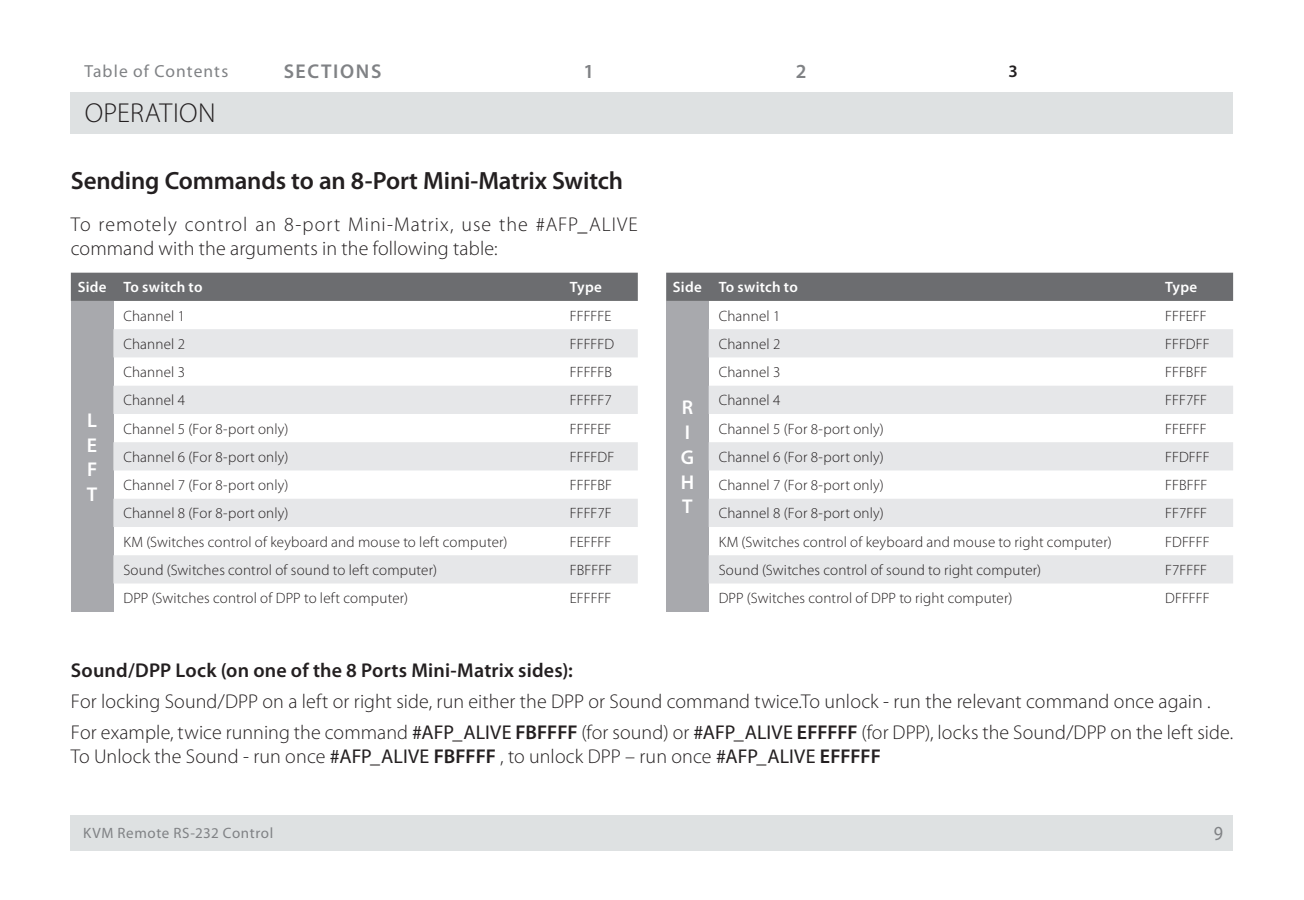
<style>
.page{position:relative;width:1304px;height:900px;background:#fff}
.page>*{position:absolute;margin:0;border:0;box-sizing:border-box;transform-origin:0 0}
.t1{font:300 27.5px "Myriad Pro";color:#231f20}
.Headers{font:600 25px "Myriad Pro";letter-spacing:-.01em;color:#231f20}
.body_plain{font:300 20px/24px "Myriad Pro";letter-spacing:.01em;color:#231f20}
.Body_heads{font:600 20px "Myriad Pro";letter-spacing:.01em;color:#231f20}
.t2{font:600 20px "Myriad Pro";letter-spacing:.08em;color:#808285}
.Body_Illustrations{font:600 20px "Myriad Pro";color:#fff}
.t3{font:20px "Myriad Pro";color:#808285;scale:.9 1}
.t4{font:17.5px "Myriad Pro";letter-spacing:.06em;color:#808285}
.t5{font:600 17.5px "Myriad Pro";color:#231f20}
.Body_Illustrations-2{font:300 15px "Myriad Pro";letter-spacing:.015em;color:#231f20}
.Body_Illustrations-3{font:600 15px "Myriad Pro";letter-spacing:.015em;color:#fff}
.t6{font:15px "Myriad Pro";letter-spacing:.04em;color:#808285}
.s1{font-weight:400}
.s2{font-weight:600}
</style>
<div class="page">
<div style="left:71px;top:92px;width:1162px;height:42px;background:#dee1e2"></div>
<div style="left:71px;top:815px;width:1162px;height:35px;background:#dee1e2"></div>
<div style="left:71px;top:273px;width:567px;height:28px;background:#6c6d70"></div>
<div style="left:71px;top:301px;width:42px;height:311px;background:#a8a9ad"></div>
<svg style="left:113px;top:329px;width:525px;height:255px;fill:#e6e7e9"></svg>
<div style="left:666px;top:273px;width:567px;height:28px;background:#6c6d70"></div>
<div style="left:666px;top:301px;width:43px;height:311px;background:#a8a9ad"></div>
<svg style="left:709px;top:329px;width:524px;height:255px;fill:#e6e7e9"></svg>
<p class="t4" style="left:84px;top:61px;width:145px">Table of Contents</p>
<h3 class="t2" style="left:284px;top:59px;width:99px">SECTIONS</h3>
<h3 class="t2" style="left:583px;top:59px;width:12px">1</h3>
<h3 class="t2" style="left:796px;top:59px;width:12px">2</h3>
<p class="t5" style="left:1008px;top:60px;width:11px">3</p>
<h1 class="t1" style="left:85px;top:98px;width:90px">Operation</h1>
<p class="Headers" style="left:71px;top:165px;width:554px">Sending Commands to an 8-Port Mini-Matrix Switch</p>
<p class="body_plain" style="left:71px;top:213px;width:568px">To remotely control an 8-port Mini-Matrix, use the #AFP_ALIVE command with the arguments in the following table:</p>
<p class="Body_Illustrations-3" style="left:78px;top:278px;width:30px">Side</p>
<p class="Body_Illustrations-3" style="left:123px;top:278px;width:81px">To switch to</p>
<p class="Body_Illustrations-3" style="left:570px;top:278px;width:34px">Type</p>
<p class="Body_Illustrations" style="left:87px;top:407px;width:11px">L</p>
<p class="Body_Illustrations" style="left:87px;top:432px;width:12px">E</p>
<p class="Body_Illustrations" style="left:87px;top:457px;width:12px">F</p>
<p class="Body_Illustrations" style="left:87px;top:481px;width:12px">T</p>
<p class="Body_Illustrations-2" style="left:123px;top:307px;width:63px">Channel 1</p>
<p class="Body_Illustrations-2" style="left:570px;top:307px;width:8px">FFFFF</p>
<p class="Body_Illustrations-2" style="left:604px;top:307px;width:8px">E</p>
<p class="Body_Illustrations-2" style="left:123px;top:336px;width:63px">Channel 2</p>
<p class="Body_Illustrations-2" style="left:570px;top:336px;width:8px">FFFFF</p>
<p class="Body_Illustrations-2" style="left:604px;top:336px;width:11px">D</p>
<p class="Body_Illustrations-2" style="left:123px;top:364px;width:63px">Channel 3</p>
<p class="Body_Illustrations-2" style="left:570px;top:364px;width:8px">FFFFFB</p>
<p class="Body_Illustrations-2" style="left:123px;top:392px;width:63px">Channel 4</p>
<p class="Body_Illustrations-2" style="left:570px;top:392px;width:8px">FFFFF</p>
<p class="Body_Illustrations-2" style="left:605px;top:392px;width:9px">7</p>
<p class="Body_Illustrations-2" style="left:123px;top:420px;width:167px">Channel 5 (For 8-port only)</p>
<p class="Body_Illustrations-2" style="left:570px;top:420px;width:8px">FFFF</p>
<p class="Body_Illustrations-2" style="left:598px;top:420px;width:14px">EF</p>
<p class="Body_Illustrations-2" style="left:123px;top:449px;width:167px">Channel 6 (For 8-port only)</p>
<p class="Body_Illustrations-2" style="left:570px;top:449px;width:8px">FFFF</p>
<p class="Body_Illustrations-2" style="left:598px;top:449px;width:16px">DF</p>
<p class="Body_Illustrations-2" style="left:123px;top:477px;width:167px">Channel 7 (For 8-port only)</p>
<p class="Body_Illustrations-2" style="left:570px;top:477px;width:8px">FFFFBF</p>
<p class="Body_Illustrations-2" style="left:123px;top:505px;width:167px">Channel 8 (For 8-port only)</p>
<p class="Body_Illustrations-2" style="left:570px;top:505px;width:8px">FFFF</p>
<p class="Body_Illustrations-2" style="left:598px;top:505px;width:14px">7F</p>
<p class="Body_Illustrations-2" style="left:123px;top:534px;width:386px">KM (Switches control of keyboard and mouse to left computer)</p>
<p class="Body_Illustrations-2" style="left:570px;top:534px;width:22px">FEFFFF</p>
<p class="Body_Illustrations-2" style="left:123px;top:562px;width:315px">Sound (Switches control of sound to left computer)</p>
<p class="Body_Illustrations-2" style="left:570px;top:562px;width:8px">FBFFFF</p>
<p class="Body_Illustrations-2" style="left:123px;top:590px;width:286px">DPP (Switches control of DPP to left computer)</p>
<p class="Body_Illustrations-2" style="left:570px;top:590px;width:15px">EFFFFF</p>
<p class="Body_Illustrations-3" style="left:673px;top:278px;width:30px">Side</p>
<p class="Body_Illustrations-3" style="left:719px;top:278px;width:81px">To switch to</p>
<p class="Body_Illustrations-3" style="left:1165px;top:278px;width:34px">Type</p>
<p class="Body_Illustrations" style="left:682px;top:395px;width:13px">R</p>
<p class="Body_Illustrations" style="left:685px;top:420px;width:7px">I</p>
<p class="Body_Illustrations" style="left:681px;top:444px;width:15px">G</p>
<p class="Body_Illustrations" style="left:681px;top:469px;width:15px">H</p>
<p class="Body_Illustrations" style="left:682px;top:494px;width:12px">T</p>
<p class="Body_Illustrations-2" style="left:719px;top:307px;width:63px">Channel 1</p>
<p class="Body_Illustrations-2" style="left:1165px;top:307px;width:35px">FFFEFF</p>
<p class="Body_Illustrations-2" style="left:719px;top:336px;width:63px">Channel 2</p>
<p class="Body_Illustrations-2" style="left:1165px;top:336px;width:38px">FFFDFF</p>
<p class="Body_Illustrations-2" style="left:719px;top:364px;width:63px">Channel 3</p>
<p class="Body_Illustrations-2" style="left:1165px;top:364px;width:8px">FFFBFF</p>
<p class="Body_Illustrations-2" style="left:719px;top:392px;width:63px">Channel 4</p>
<p class="Body_Illustrations-2" style="left:1165px;top:392px;width:36px">FFF7FF</p>
<p class="Body_Illustrations-2" style="left:719px;top:420px;width:167px">Channel 5 (For 8-port only)</p>
<p class="Body_Illustrations-2" style="left:1165px;top:420px;width:29px">FFEFFF</p>
<p class="Body_Illustrations-2" style="left:719px;top:449px;width:167px">Channel 6 (For 8-port only)</p>
<p class="Body_Illustrations-2" style="left:1165px;top:449px;width:32px">FFDFFF</p>
<p class="Body_Illustrations-2" style="left:719px;top:477px;width:167px">Channel 7 (For 8-port only)</p>
<p class="Body_Illustrations-2" style="left:1165px;top:477px;width:8px">FFBFFF</p>
<p class="Body_Illustrations-2" style="left:719px;top:505px;width:167px">Channel 8 (For 8-port only)</p>
<p class="Body_Illustrations-2" style="left:1165px;top:505px;width:29px">FF7FFF</p>
<p class="Body_Illustrations-2" style="left:719px;top:534px;width:395px">KM (Switches control of keyboard and mouse to right computer)</p>
<p class="Body_Illustrations-2" style="left:1165px;top:534px;width:25px">FDFFFF</p>
<p class="Body_Illustrations-2" style="left:719px;top:562px;width:324px">Sound (Switches control of sound to right computer)</p>
<p class="Body_Illustrations-2" style="left:1165px;top:562px;width:22px">F7FFFF</p>
<p class="Body_Illustrations-2" style="left:719px;top:590px;width:295px">DPP (Switches control of DPP to right computer)</p>
<p class="Body_Illustrations-2" style="left:1165px;top:590px;width:18px">DFFFFF</p>
<p class="Body_heads" style="left:71px;top:657px;width:504px">Sound/DPP Lock (on one of the 8 Ports Mini-Matrix sides):</p>
<p class="body_plain" style="left:71px;top:690px;width:1141px">For locking Sound/DPP on a left or right side, run either the DPP or Sound command twice.To unlock - run the relevant command once again .</p>
<p class="body_plain" style="left:71px;top:721px;width:1164px">For example, twice running the command <span class="s1">#AFP_ALIVE</span> <span class="s2">FBFFFF</span> (for sound) or <span class="s1">#AFP_ALIVE</span> <span class="s2">EFFFFF</span> (for DPP), locks the Sound/DPP on the left side.<br>To Unlock the Sound - run once <span class="s1">#AFP_ALIVE</span> <span class="s2">FBFFFF</span> , to unlock DPP – run once <span class="s1">#AFP_ALIVE</span> <span class="s2">EFFFFF</span></p>
<p class="t6" style="left:83px;top:824px;width:192px">KVM Remote RS-232 Control</p>
<h3 class="t3" style="left:1214px;top:821px;width:12px">9</h3>
</div>
